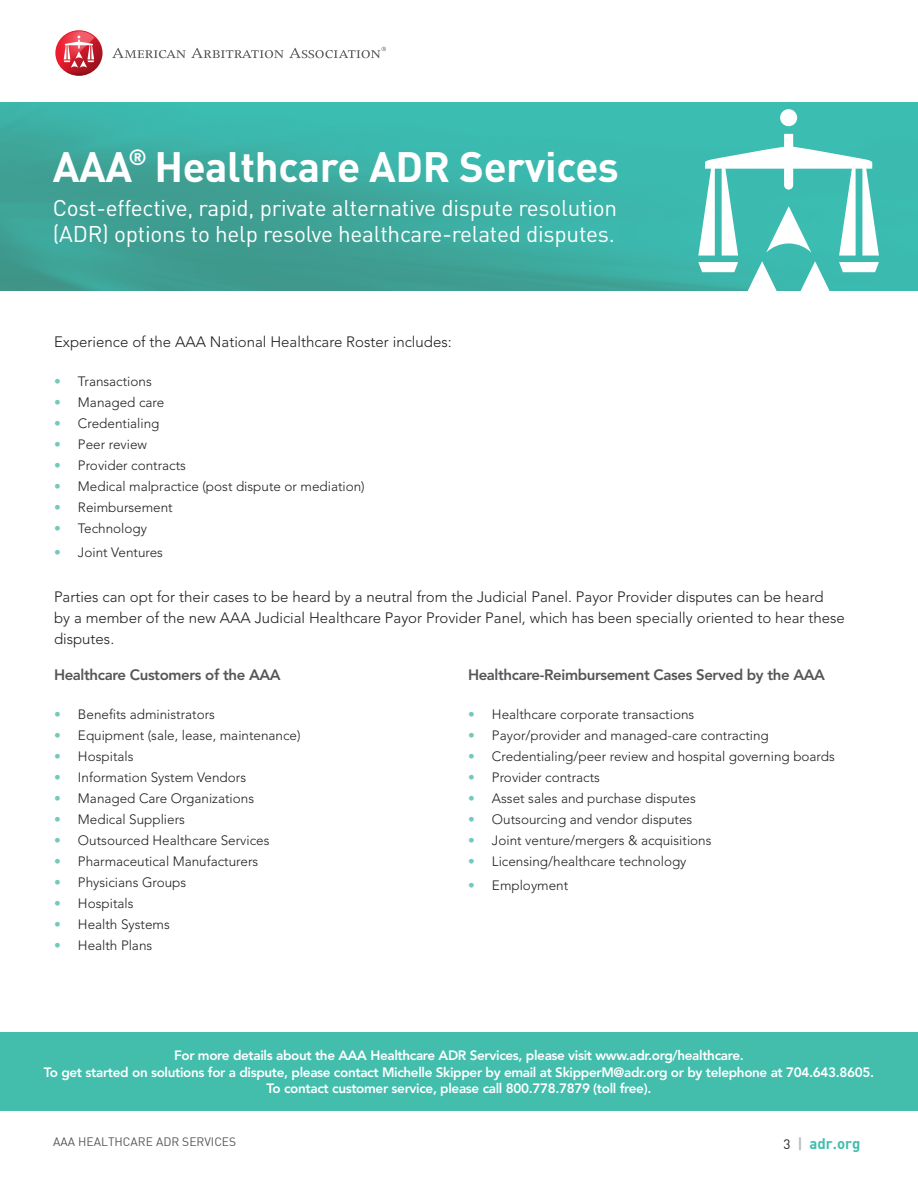
<style>
.page{position:relative;width:918px;height:1188px;background:#fff}
.page>*{position:absolute;margin:0;border:0;box-sizing:border-box;transform-origin:0 0}
.t1{font:700 42px "DIN";letter-spacing:-.01em;color:#fff}
.t2{font:22.5px/25.5px "DIN";letter-spacing:-.01em;color:#fff}
.t3{font:300 15px/21px "Avenir LT Std";color:#231f20}
.t4{font:800 15px "Avenir LT Std";letter-spacing:-.025em;color:#56565a}
.t5{font:15px "DIN Bold";color:#43bead}
.t6{font:300 13.5px "Avenir LT Std";color:#231f20}
.t7{font:800 13.5px "Avenir LT Std";letter-spacing:-.025em;color:#fff}
.t8{font:12px "DIN";color:#56565a}
.s1{font-weight:800;color:#73c9bb}
.s2{font-family:"DIN";font-size:13.5px;color:#231f20}
.s3{color:#bcbec0}
</style>
<div class="page">
<img style="left:0;top:103px;width:918px;height:187px">
<svg style="left:112px;top:47px;width:274px;height:11px"></svg>
<svg style="left:55px;top:30px;width:48px;height:46px"></svg>
<svg style="left:698px;top:107px;width:181px;height:184px"></svg>
<div style="left:0;top:1032px;width:918px;height:79px;background:#43bead"></div>
<h1 class="t1" style="left:53px;top:139px;width:568px">AAA<sup>®</sup> Healthcare ADR Services</h1>
<h2 class="t2" style="left:53px;top:195px;width:566px">Cost-effective, rapid, private alternative dispute resolution (ADR) options to help resolve healthcare-related disputes.</h2>
<p class="t3" style="left:54px;top:332px;width:399px">Experience of the AAA National Healthcare Roster includes:</p>
<p class="t6" style="left:54px;top:374px;width:99px"><span class="s1">•</span> Transactions</p>
<p class="t6" style="left:54px;top:395px;width:112px"><span class="s1">•</span> Managed care</p>
<p class="t6" style="left:54px;top:416px;width:107px"><span class="s1">•</span> Credentialing</p>
<p class="t6" style="left:54px;top:437px;width:95px"><span class="s1">•</span> Peer review</p>
<p class="t6" style="left:54px;top:458px;width:134px"><span class="s1">•</span> Provider contracts</p>
<p class="t6" style="left:54px;top:479px;width:312px"><span class="s1">•</span> Medical malpractice (post dispute or mediation)</p>
<p class="t6" style="left:54px;top:500px;width:120px"><span class="s1">•</span> Reimbursement</p>
<p class="t6" style="left:54px;top:521px;width:95px"><span class="s1">•</span> Technology</p>
<p class="t6" style="left:54px;top:545px;width:111px"><span class="s1">•</span> Joint Ventures</p>
<p class="t3" style="left:54px;top:587px;width:792px">Parties can opt for their cases to be heard by a neutral from the Judicial Panel. Payor Provider disputes can be heard<br>by a member of the new AAA Judicial Healthcare Payor Provider Panel, which has been specially oriented to hear these disputes.</p>
<p class="t4" style="left:54px;top:666px;width:228px">Healthcare Customers of the AAA</p>
<p class="t6" style="left:54px;top:706px;width:163px"><span class="s1">•</span> Benefits administrators</p>
<p class="t6" style="left:54px;top:727px;width:248px"><span class="s1">•</span> Equipment (sale, lease, maintenance)</p>
<p class="t6" style="left:54px;top:748px;width:81px"><span class="s1">•</span> Hospitals</p>
<p class="t6" style="left:54px;top:769px;width:194px"><span class="s1">•</span> Information System Vendors</p>
<p class="t6" style="left:54px;top:790px;width:202px"><span class="s1">•</span> Managed Care Organizations</p>
<p class="t6" style="left:54px;top:811px;width:132px"><span class="s1">•</span> Medical Suppliers</p>
<p class="t6" style="left:54px;top:832px;width:217px"><span class="s1">•</span> Outsourced Healthcare Services</p>
<p class="t6" style="left:54px;top:853px;width:206px"><span class="s1">•</span> Pharmaceutical Manufacturers</p>
<p class="t6" style="left:54px;top:874px;width:134px"><span class="s1">•</span> Physicians Groups</p>
<p class="t6" style="left:54px;top:895px;width:81px"><span class="s1">•</span> Hospitals</p>
<p class="t6" style="left:54px;top:916px;width:117px"><span class="s1">•</span> Health Systems</p>
<p class="t6" style="left:54px;top:937px;width:100px"><span class="s1">•</span> Health Plans</p>
<p class="t4" style="left:468px;top:666px;width:359px">Healthcare-Reimbursement Cases Served by the AAA</p>
<p class="t6" style="left:468px;top:706px;width:228px"><span class="s1">•</span> Healthcare corporate transactions</p>
<p class="t6" style="left:468px;top:727px;width:302px"><span class="s1">•</span> Payor/provider and managed-care contracting</p>
<p class="t6" style="left:468px;top:748px;width:368px"><span class="s1">•</span> Credentialing/peer review and hospital governing boards</p>
<p class="t6" style="left:468px;top:769px;width:134px"><span class="s1">•</span> Provider contracts</p>
<p class="t6" style="left:468px;top:790px;width:229px"><span class="s1">•</span> Asset sales and purchase disputes</p>
<p class="t6" style="left:468px;top:811px;width:226px"><span class="s1">•</span> Outsourcing and vendor disputes</p>
<p class="t6" style="left:468px;top:832px;width:245px"><span class="s1">•</span> Joint venture/mergers &amp; acquisitions</p>
<p class="t6" style="left:468px;top:853px;width:220px"><span class="s1">•</span> Licensing/healthcare technology</p>
<p class="t6" style="left:468px;top:877px;width:102px"><span class="s1">•</span> Employment</p>
<p class="t7" style="left:174px;top:1048px;width:571px">For more details about the AAA Healthcare ADR Services, please visit www.adr.org/healthcare.</p>
<p class="t7" style="left:44px;top:1064px;width:832px">To get started on solutions for a dispute, please contact Michelle Skipper by email at SkipperM@adr.org or by telephone at 704.643.8605.</p>
<p class="t7" style="left:267px;top:1081px;width:386px">To contact customer service, please call 800.778.7879 (toll free).</p>
<p class="t8" style="left:53px;top:1134px;width:184px">AAA HEALTHCARE ADR SERVICES</p>
<p class="t5" style="left:783px;top:1134px;width:79px"><span class="s2">3</span> <span class="s3">|</span> adr.org</p>
</div>
